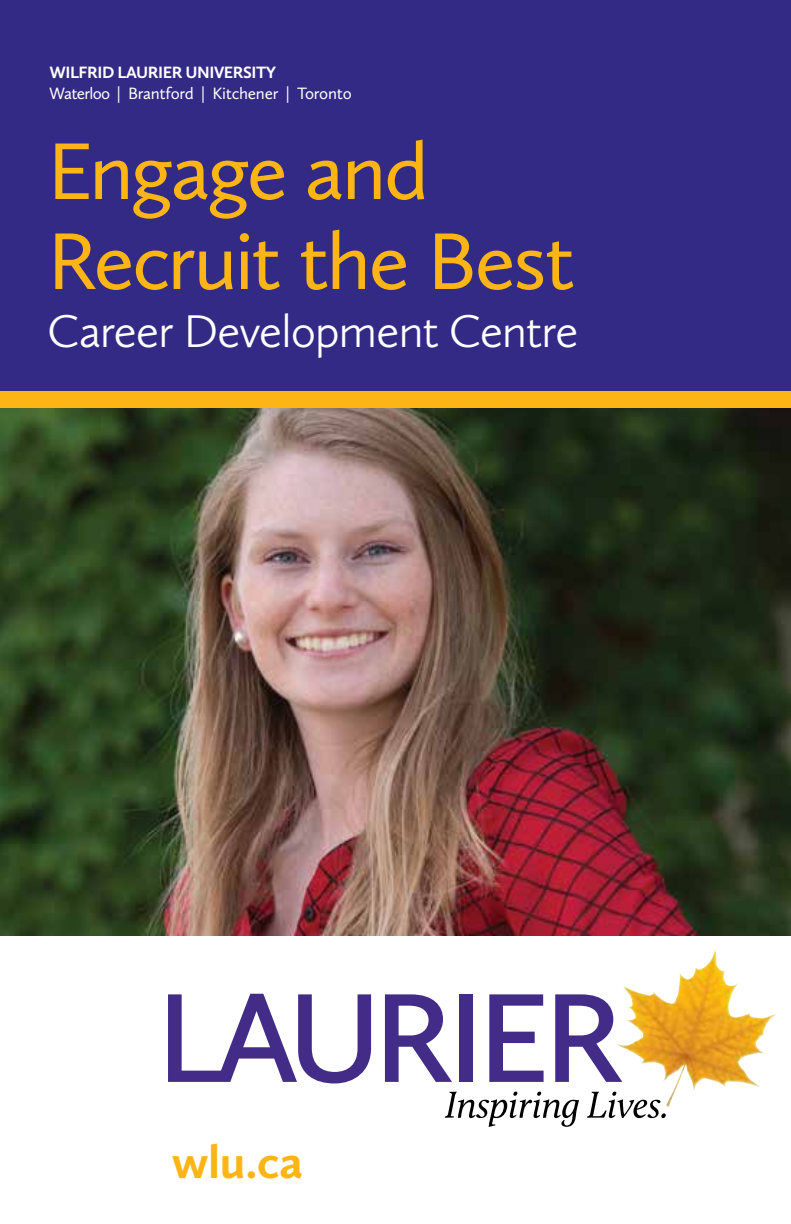
<style>
.page{position:relative;width:791px;height:1224px;background:#fff}
.page>*{position:absolute;margin:0;border:0;box-sizing:border-box;transform-origin:0 0}
.t1{font:83.2px/90px "Calluna Sans";letter-spacing:-.035em;color:#fcb515}
.t2{font:700 48px "Calluna Sans";color:#fcb515}
.t3{font:300 47.6px "Calluna Sans";letter-spacing:-.025em;color:#fff}
.t4{font:17px "Calluna Sans";letter-spacing:-.015em;color:#fff}
.t5{font:700 17px "Calluna Sans";letter-spacing:-.025em;color:#fff}
</style>
<div class="page">
<div style="left:0;top:0;width:791px;height:391px;background:#332a86"></div>
<img style="left:623px;top:950px;width:92px;height:58px">
<svg style="left:168px;top:994px;width:203px;height:89px"></svg>
<svg style="left:385px;top:994px;width:67px;height:88px"></svg>
<div style="left:459px;top:994px;width:13px;height:88px;background:#422c88"></div>
<svg style="left:489px;top:994px;width:54px;height:88px"></svg>
<svg style="left:555px;top:994px;width:67px;height:88px"></svg>
<svg style="left:445px;top:1092px;width:134px;height:35px"></svg>
<svg style="left:587px;top:1092px;width:78px;height:26px"></svg>
<div style="left:0;top:391px;width:791px;height:17px;background:#fcb515"></div>
<img style="left:0;top:408px;width:791px;height:528px">
<p class="t5" style="left:49px;top:61px;width:228px">WILFRID LAURIER UNIVERSITY</p>
<p class="t4" style="left:49px;top:83px;width:304px">Waterloo | Brantford | Kitchener | Toronto</p>
<h1 class="t1" style="left:47px;top:125px;width:529px">Engage and<br>Recruit the Best</h1>
<h3 class="t3" style="left:47px;top:302px;width:533px">Career Development Centre</h3>
<h2 class="t2" style="left:172px;top:1133px;width:133px">wlu.ca</h2>
</div>
